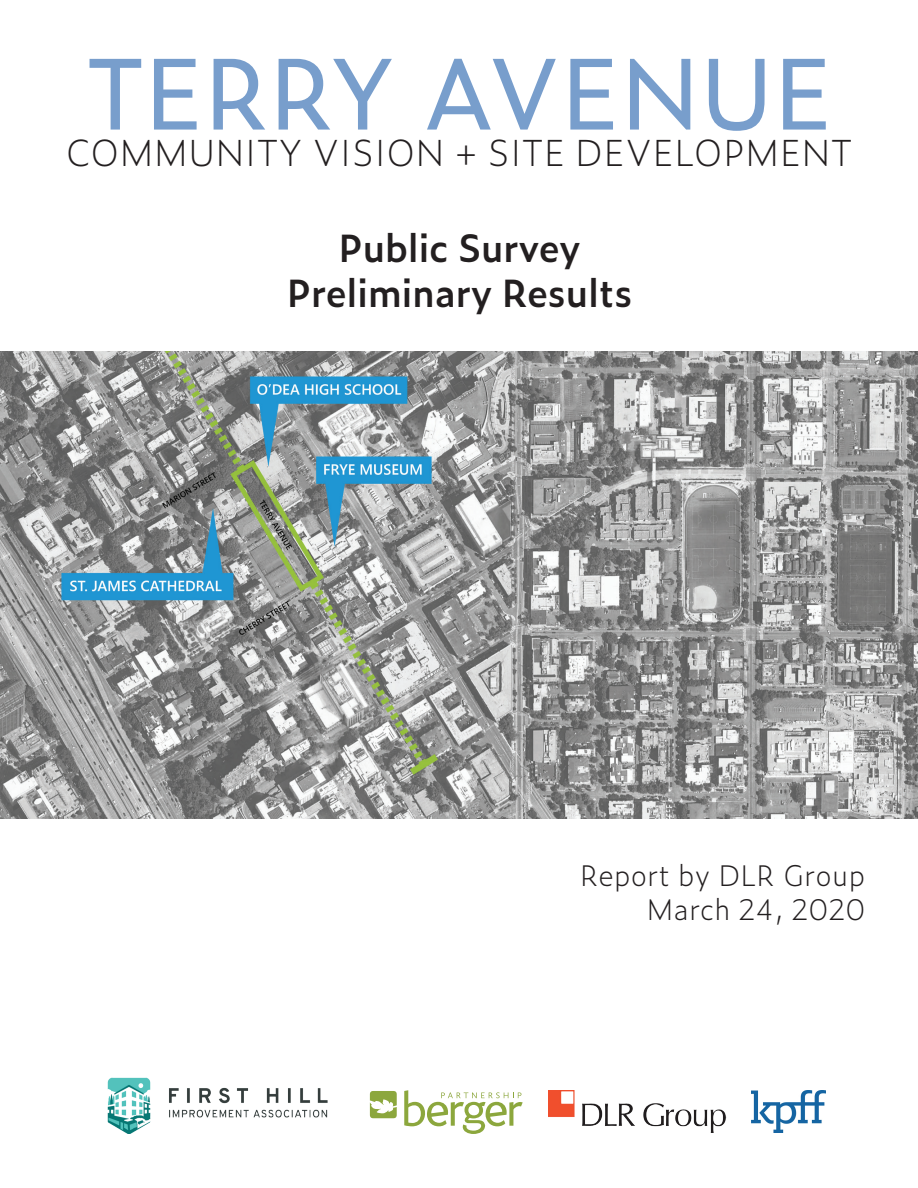
<style>
.page{position:relative;width:918px;height:1188px;background:#fff}
.page>*{position:absolute;margin:0;border:0;box-sizing:border-box;transform-origin:0 0}
.t1{font:97.5px "Zeitung Pro";color:#789ecc}
.t2{font:600 37.5px/45px "Zeitung Pro";color:#231f20;text-align:center}
.t3{font:200 36px "Zeitung Pro";color:#231f20}
.t4{font:200 28.5px/34.2px "Zeitung Pro";color:#231f20;text-align:right}
</style>
<div class="page">
<img style="left:0;top:351px;width:918px;height:468px">
<svg style="left:370px;top:1091px;width:27px;height:27px"></svg>
<svg style="left:404px;top:1090px;width:119px;height:44px"></svg>
<img style="left:549px;top:1090px;width:177px;height:43px">
<img style="left:107px;top:1077px;width:221px;height:57px">
<img style="left:752px;top:1091px;width:73px;height:41px">
<h1 class="t1" style="left:86px;top:20px;width:749px">TERRY AVENUE</h1>
<p class="t3" style="left:66px;top:126px;width:788px">COMMUNITY VISION + SITE DEVELOPMENT</p>
<p class="t2" style="left:287px;top:224px;width:347px">Public Survey<br>Preliminary Results</p>
<p class="t4" style="left:580px;top:857px;width:287px">Report by DLR Group<br>March 24, 2020</p>
</div>
